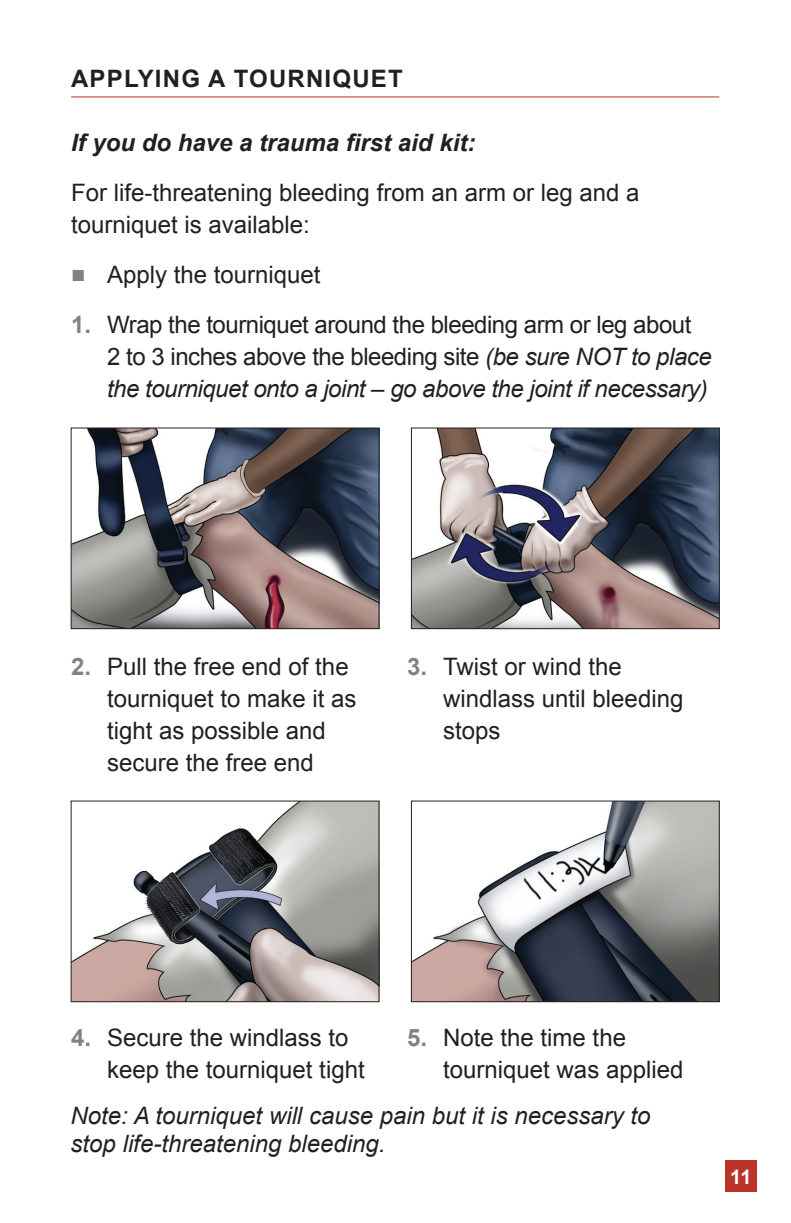
<style>
.page{position:relative;width:791px;height:1223px;background:#fff}
.page>*{position:absolute;margin:0;border:0;box-sizing:border-box;transform-origin:0 0}
.t1{font:24px/32px "Arial";color:#231f20}
.t2{font:24px/32px "Arial";letter-spacing:-.02em;color:#231f20}
.t3{font:italic 24px/28px "Arial";color:#231f20}
.t4{font:italic 700 24px "Arial";color:#231f20}
.t5{font:700 24px "Arial";letter-spacing:.05em;color:#231f20}
.t6{font:700 20px "Arial";color:#fff}
.s1{color:#808285}
.s2{font-weight:700;color:#808285}
.s3{font-style:italic}
</style>
<div class="page">
<div style="left:725px;top:1160px;width:32px;height:32px;background:#bb342a"></div>
<hr style="left:71px;top:96px;width:648px;height:1px;background:#bb342a">
<img style="left:73px;top:429px;width:304px;height:198px">
<div style="left:71px;top:427px;width:308px;height:202px;border:1px solid #231f20"></div>
<img style="left:413px;top:429px;width:305px;height:198px">
<div style="left:411px;top:427px;width:309px;height:202px;border:1px solid #231f20"></div>
<img style="left:73px;top:802px;width:304px;height:198px">
<div style="left:71px;top:800px;width:308px;height:202px;border:1px solid #231f20"></div>
<img style="left:413px;top:802px;width:305px;height:198px">
<div style="left:411px;top:800px;width:309px;height:202px;border:1px solid #231f20"></div>
<p class="t5" style="left:71px;top:63px;width:333px">APPLYING A TOURNIQUET</p>
<p class="t4" style="left:71px;top:127px;width:406px">If you do have a trauma first aid kit:</p>
<p class="t1" style="left:71px;top:177px;width:570px">For life-threatening bleeding from an arm or leg and a tourniquet is available:</p>
<p class="t1" style="left:71px;top:259px;width:251px"><span class="s1">■</span> Apply the tourniquet</p>
<p class="t2" style="left:107px;top:309px;width:606px;text-indent:-36px"><span class="s2">1.</span> Wrap the tourniquet around the bleeding arm or leg about<br>2 to 3 inches above the bleeding site <span class="s3">(be sure NOT to place the tourniquet onto a joint – go above the joint if necessary)</span></p>
<p class="t1" style="left:107px;top:651px;width:251px;text-indent:-36px"><span class="s2">2.</span> Pull the free end of the tourniquet to make it as tight as possible and secure the free end</p>
<p class="t1" style="left:443px;top:651px;width:242px;text-indent:-36px"><span class="s2">3.</span> Twist or wind the windlass until bleeding stops</p>
<p class="t1" style="left:107px;top:1022px;width:259px;text-indent:-36px"><span class="s2">4.</span> Secure the windlass to keep the tourniquet tight</p>
<p class="t1" style="left:443px;top:1022px;width:242px;text-indent:-36px"><span class="s2">5.</span> Note the time the tourniquet was applied</p>
<p class="t3" style="left:71px;top:1101px;width:581px">Note: A tourniquet will cause pain but it is necessary to stop life-threatening bleeding.</p>
<p class="t6" style="left:730px;top:1163px;width:23px">11</p>
</div>
